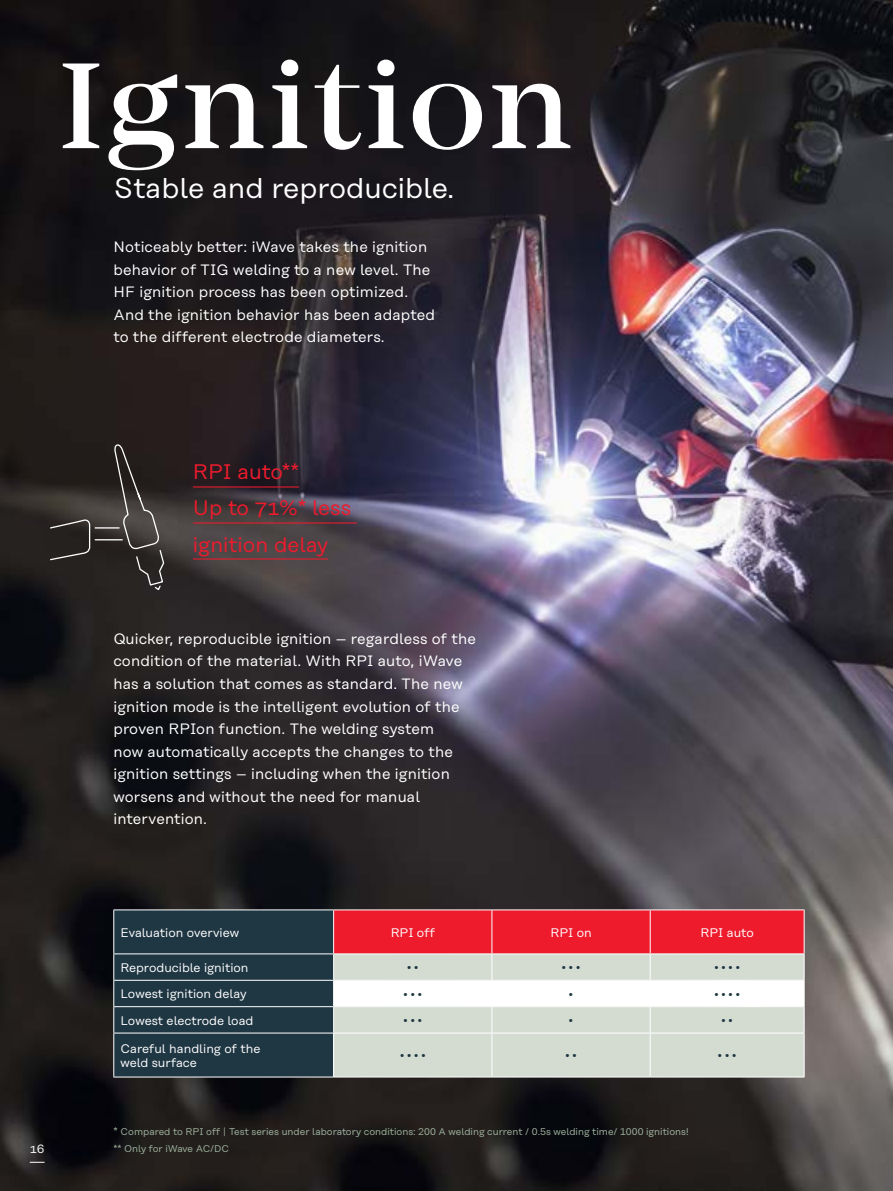
<style>
.page{position:relative;width:893px;height:1191px;background:#fff}
.page>*{position:absolute;margin:0;border:0;box-sizing:border-box;transform-origin:0 0}
.t1{font:500 126.3px "Mirador";letter-spacing:.02em;color:#fff}
.t2{font:28.65px "Rational Text";color:#fff}
.t3{font:21px/36px "Rational Text";color:#ee1b2d}
.t4{font:15px/22.5px "Rational Text";letter-spacing:.01em;color:#fff}
.t5{font:12.45px/14.9px "Rational Text";color:#fff}
.t6{font:12px "Rational Text";color:#fff}
.t7{font:10.8px "Rational Text";color:#1f3643}
.t8{font:9.75px/16.5px "Rational Text";color:#9fb39e}
.s1{font-size:10.5px}
</style>
<div class="page">
<img style="left:0;top:0;width:893px;height:1191px">
<svg style="left:49px;top:443px;width:116px;height:148px;background:#35312e"></svg>
<svg style="left:30px;top:1162px;width:15px;height:1px"></svg>
<hr style="left:113px;top:909px;width:221px;height:1px;background:#fff">
<hr style="left:334px;top:909px;width:158px;height:1px;background:#fff">
<hr style="left:492px;top:909px;width:158px;height:1px;background:#fff">
<hr style="left:650px;top:909px;width:154px;height:1px;background:#fff">
<svg style="left:113px;top:910px;width:692px;height:167px;background:#a68b8e"></svg>
<hr style="left:113px;top:1032px;width:221px;height:1px;background:#fff">
<hr style="left:113px;top:1033px;width:1px;height:43px;background:#fff">
<hr style="left:334px;top:1032px;width:158px;height:1px;background:#fff">
<hr style="left:333px;top:1033px;width:1px;height:43px;background:#fff">
<hr style="left:492px;top:1032px;width:158px;height:1px;background:#fff">
<hr style="left:491px;top:1033px;width:1px;height:43px;background:#fff">
<hr style="left:650px;top:1032px;width:154px;height:1px;background:#fff">
<hr style="left:650px;top:1033px;width:1px;height:43px;background:#fff">
<hr style="left:804px;top:1033px;width:1px;height:43px;background:#fff">
<hr style="left:113px;top:1076px;width:221px;height:1px;background:#fff">
<hr style="left:334px;top:1076px;width:158px;height:1px;background:#fff">
<hr style="left:492px;top:1076px;width:158px;height:1px;background:#fff">
<hr style="left:650px;top:1076px;width:154px;height:1px;background:#fff">
<hr style="left:193px;top:486px;width:106px;height:1px;background:#ee1b2d">
<hr style="left:193px;top:522px;width:164px;height:1px;background:#ee1b2d">
<hr style="left:193px;top:558px;width:135px;height:1px;background:#ee1b2d">
<h1 class="t1" style="left:59px;top:32px;width:516px">Ignition</h1>
<h2 class="t2" style="left:113px;top:172px;width:343px">Stable and reproducible.</h2>
<p class="t4" style="left:113px;top:235px;width:323px">Noticeably better: iWave takes the ignition behavior of TIG welding to a new level. The HF ignition process has been optimized.<br>And the ignition behavior has been adapted to the different electrode diameters.</p>
<p class="t6" style="left:30px;top:1142px;width:16px">16</p>
<h3 class="t3" style="left:193px;top:454px;width:160px">RPI auto**<br>Up to 71%* less ignition delay</h3>
<p class="t4" style="left:113px;top:627px;width:364px">Quicker, reproducible ignition – regardless of the condition of the material. With RPI auto, iWave has a solution that comes as standard. The new ignition mode is the intelligent evolution of the proven RPIon function. The welding system<br>now automatically accepts the changes to the ignition settings – including when the ignition worsens and without the need for manual intervention.</p>
<p class="t5" style="left:120px;top:925px;width:120px">Evaluation overview</p>
<p class="t5" style="left:391px;top:925px;width:46px">RPI off</p>
<p class="t5" style="left:550px;top:925px;width:43px">RPI on</p>
<p class="t5" style="left:701px;top:925px;width:55px">RPI auto</p>
<p class="t5" style="left:120px;top:960px;width:130px">Reproducible ignition</p>
<p class="t7" style="left:407px;top:961px;width:13px">• •</p>
<p class="t7" style="left:562px;top:961px;width:20px">• • •</p>
<p class="t7" style="left:714px;top:961px;width:27px">• • • •</p>
<p class="t5" style="left:120px;top:986px;width:128px">Lowest ignition delay</p>
<p class="t7" style="left:404px;top:988px;width:20px">• • •</p>
<p class="t7" style="left:569px;top:988px;width:6px">•</p>
<p class="t7" style="left:714px;top:988px;width:27px">• • • •</p>
<p class="t5" style="left:120px;top:1013px;width:135px">Lowest electrode load</p>
<p class="t7" style="left:404px;top:1014px;width:20px">• • •</p>
<p class="t7" style="left:569px;top:1014px;width:6px">•</p>
<p class="t7" style="left:721px;top:1014px;width:13px">• •</p>
<p class="t5" style="left:120px;top:1040px;width:142px">Careful handling of the weld surface</p>
<p class="t7" style="left:400px;top:1049px;width:27px">• • • •</p>
<p class="t7" style="left:565px;top:1049px;width:13px">• •</p>
<p class="t7" style="left:718px;top:1049px;width:20px">• • •</p>
<p class="t8" style="left:113px;top:1123px;width:577px"><span class="s1">*</span> Compared to RPI off | Test series under laboratory conditions: 200 A welding current / 0.5s welding time/ 1000 ignitions! ** Only for iWave AC/DC</p>
</div>
